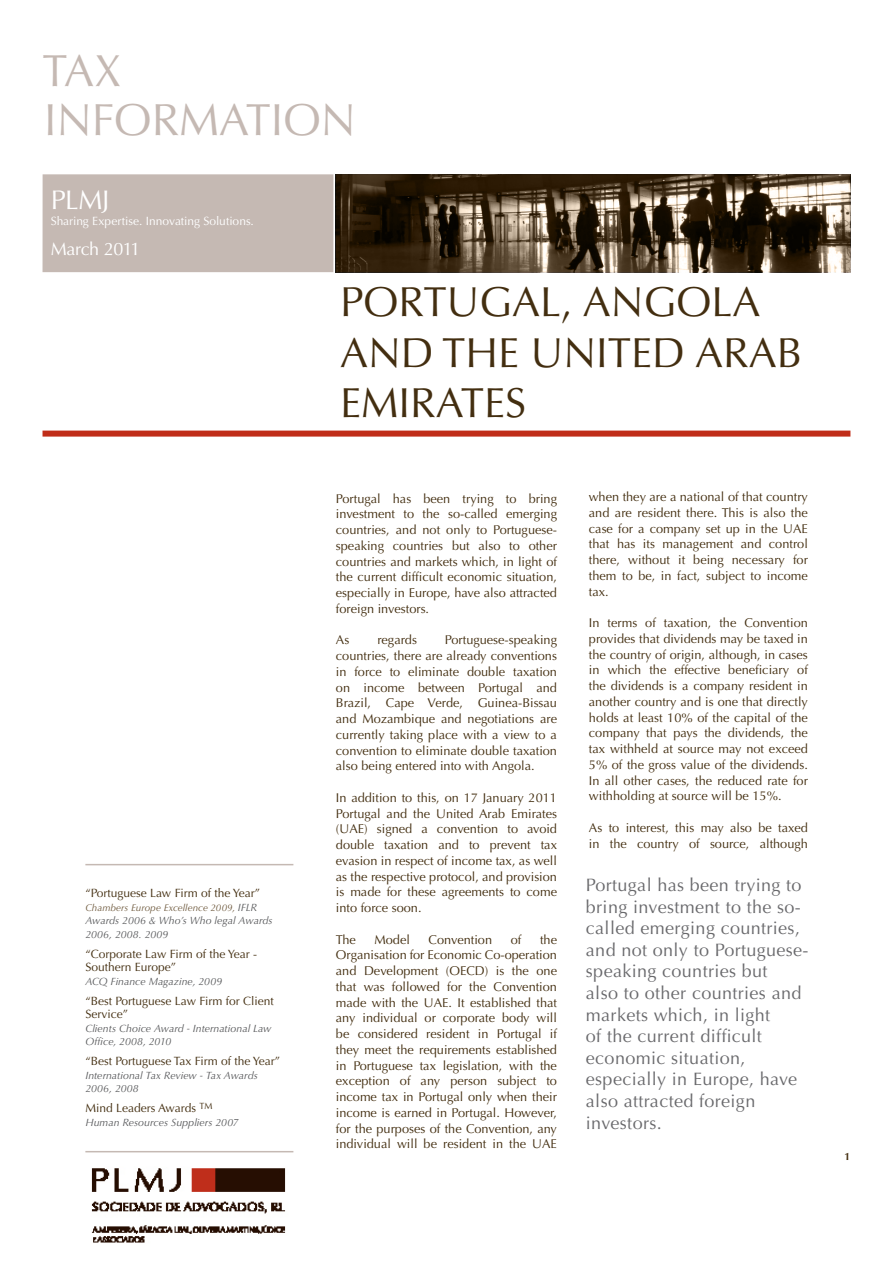
<style>
.page{position:relative;width:893px;height:1263px;background:#fff}
.page>*{position:absolute;margin:0;border:0;box-sizing:border-box;transform-origin:0 0}
.t1{font:45px "Optima";color:#c5b9b3}
.t2{font:42px/50.4px "Optima";color:#432e10}
.t3{font:27px "Optima";color:#fff}
.t4{font:18px/21.6px "Optima";letter-spacing:.02em;color:#69696c}
.t5{font:18px "Optima";letter-spacing:-.025em;color:#fff}
.t6{font:12.75px/15.8px "Optima";color:#432e10;text-align:justify}
.t7{font:12px/13.5px "Optima";color:#432e10}
.t8{font:12px "Optima";color:#fff}
.t9{font:italic 10.5px/13.5px "Optima";letter-spacing:.005em;color:#57585a}
.t10{font:700 10.5px "Optima";color:#432e10}
.t11{font:italic 9.75px "Optima";letter-spacing:.01em;color:#6e593d}
.s1{font-size:10.5px;color:#57585a}
</style>
<div class="page">
<div style="left:43px;top:174px;width:290px;height:98px;background:#c5b9b3"></div>
<svg style="left:336px;top:174px;width:514px;height:98px;background:#544533"></svg>
<div style="left:43px;top:431px;width:807px;height:6px;background:#c02d19"></div>
<img style="left:91px;top:1168px;width:195px;height:75px">
<hr style="left:85px;top:1151px;width:208px;height:1px;background:#c5b9b3">
<hr style="left:85px;top:864px;width:208px;height:1px;background:#c5b9b3">
<p class="t1" style="left:43px;top:45px;width:81px">TAX</p>
<p class="t1" style="left:44px;top:94px;width:313px">INFORMATION</p>
<p class="t3" style="left:51px;top:185px;width:60px">PLMJ</p>
<p class="t8" style="left:51px;top:214px;width:205px">Sharing Expertise. Innovating Solutions.</p>
<p class="t5" style="left:51px;top:238px;width:91px">March 2011</p>
<p class="t7" style="left:85px;top:887px;width:176px">“Portuguese Law Firm of the Year”</p>
<p class="t11" style="left:85px;top:902px;width:173px">Chambers Europe Excellence 2009, <span class="s1">IFLR</span></p>
<p class="t9" style="left:85px;top:914px;width:189px">Awards 2006 &amp; Who’s Who legal Awards<br>2006, 2008. 2009</p>
<p class="t7" style="left:85px;top:947px;width:173px">“Corporate Law Firm of the Year -<br>Southern Europe”</p>
<p class="t9" style="left:85px;top:975px;width:138px">ACQ Finance Magazine, 2009</p>
<p class="t7" style="left:85px;top:994px;width:190px">“Best Portuguese Law Firm for Client<br>Service”</p>
<p class="t9" style="left:85px;top:1021px;width:187px">Clients Choice Award - International Law<br>Office, 2008, 2010</p>
<p class="t7" style="left:85px;top:1054px;width:196px">“Best Portuguese Tax Firm of the Year”</p>
<p class="t9" style="left:85px;top:1068px;width:174px">International Tax Review - Tax Awards<br>2006, 2008</p>
<p class="t7" style="left:85px;top:1101px;width:129px">Mind Leaders Awards <sup>TM</sup></p>
<p class="t9" style="left:85px;top:1116px;width:155px">Human Resources Suppliers 2007</p>
<p class="t2" style="left:340px;top:278px;width:464px">PORTUGAL, ANGOLA<br>AND THE UNITED ARAB<br>EMIRATES</p>
<p class="t6" style="left:336px;top:491px;width:223px">Portugal has been trying to bring investment to the so-called emerging countries, and not only to Portuguese&shy;speaking countries but also to other countries and markets which, in light of the current difficult economic situation, especially in Europe, have also attracted foreign investors.</p>
<p class="t6" style="left:336px;top:632px;width:15px">As</p>
<p class="t6" style="left:377px;top:632px;width:41px">regards</p>
<p class="t6" style="left:336px;top:632px;width:223px;text-indent:109px">Portuguese-speaking countries, there are already conventions in force to eliminate double taxation on income between Portugal and Brazil, Cape Verde, Guinea-Bissau and Mozambique and negotiations are currently taking place with a view to a convention to eliminate double taxation also being entered into with Angola.</p>
<p class="t6" style="left:336px;top:790px;width:223px">In addition to this, on 17 January 2011<br>Portugal and the United Arab Emirates (UAE) signed a convention to avoid double taxation and to prevent tax evasion in respect of income tax, as well as the respective protocol, and provision is made for these agreements to come into force soon.</p>
<p class="t6" style="left:336px;top:932px;width:21px">The</p>
<p class="t6" style="left:375px;top:932px;width:37px">Model</p>
<p class="t6" style="left:429px;top:932px;width:65px">Convention</p>
<p class="t6" style="left:511px;top:932px;width:12px">of</p>
<p class="t6" style="left:336px;top:932px;width:223px;text-indent:204px">the Organisation for Economic Co-operation and Development (OECD) is the one that was followed for the Convention made with the UAE. It established that any individual or corporate body will be considered resident in Portugal if they meet the requirements established in Portuguese tax legislation, with the exception of any person subject to income tax in Portugal only when their income is earned in Portugal. However, for the purposes of the Convention, any individual will be resident in the UAE</p>
<p class="t6" style="left:589px;top:489px;width:221px">when they are a national of that country and are resident there. This is also the case for a company set up in the UAE that has its management and control there, without it being necessary for them to be, in fact, subject to income tax.</p>
<p class="t6" style="left:589px;top:615px;width:220px">In terms of taxation, the Convention provides that dividends may be taxed in the country of origin, although, in cases in which the effective beneficiary of the dividends is a company resident in another country and is one that directly holds at least 10% of the capital of the company that pays the dividends, the tax withheld at source may not exceed 5% of the gross value of the dividends.<br>In all other cases, the reduced rate for withholding at source will be 15%.</p>
<p class="t6" style="left:589px;top:820px;width:220px">As to interest, this may also be taxed in the country of source, although</p>
<p class="t4" style="left:586px;top:874px;width:224px">Portugal has been trying to bring investment to the so&shy;called emerging countries, and not only to Portuguese&shy;speaking countries but<br>also to other countries and markets which, in light<br>of the current difficult economic situation, especially in Europe, have also attracted foreign investors.</p>
<p class="t10" style="left:845px;top:1150px;width:7px">1</p>
</div>
